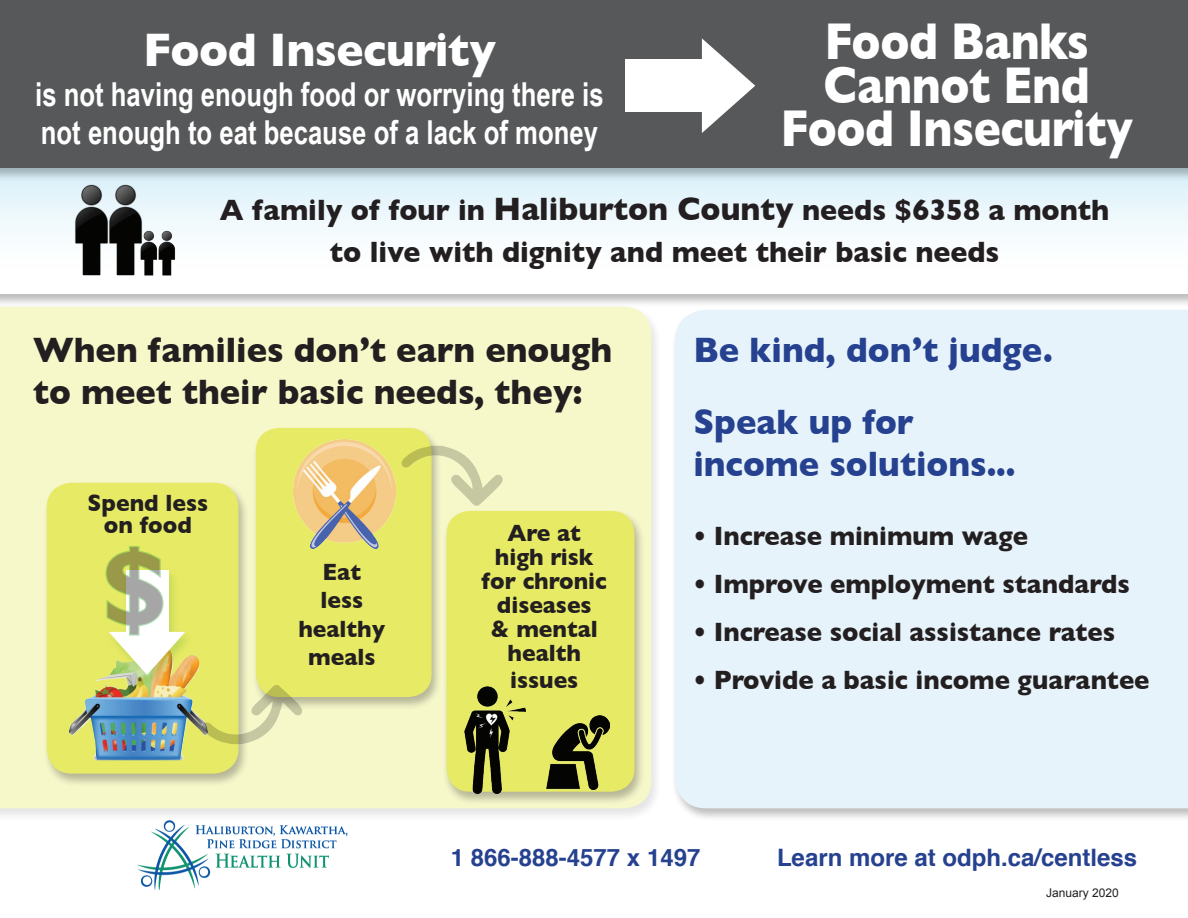
<style>
.page{position:relative;width:1188px;height:918px;background:#fff}
.page>*{position:absolute;margin:0;border:0;box-sizing:border-box;transform-origin:0 0}
.t1{font:700 108.75px "Gill Sans";color:#231f20}
.t2{font:700 52.8px/43.5px "Gill Sans";letter-spacing:-.01em;color:#fff;text-align:center;scale:.86 1}
.t3{font:700 48px "Gill Sans";letter-spacing:-.01em;color:#fff;scale:.95 1}
.t4{font:700 36px/42px "Gill Sans";color:#231f20;scale:.95 1}
.t5{font:700 36px/42px "Gill Sans";color:#25418f;scale:.95 1}
.t6{font:700 33px/37.5px "Arial Narrow";color:#fff;scale:.95 1}
.t7{font:700 30px/42px "Gill Sans";color:#231f20;text-align:center;scale:.95 1}
.t8{font:700 27px "Gill Sans";color:#231f20;scale:.95 1}
.t9{font:700 24px/24px "Gill Sans";color:#231f20;text-align:center;scale:.95 1}
.t10{font:700 24px "Helvetica";color:#25418f}
.t11{font:12px "Arial";color:#231f20}
.s1{font-size:33px}
</style>
<div class="page">
<div style="left:0;top:239px;width:1188px;height:69px;background:#231f20;opacity:.3"></div>
<div style="left:0;top:241px;width:1188px;height:53px;background:#fff"></div>
<svg style="left:0;top:182px;width:1188px;height:59px;fill:#ecf7fc"></svg>
<div style="left:0;top:0;width:1188px;height:182px;background:#231f20;opacity:.3"></div>
<div style="left:0;top:0;width:1188px;height:168px;background:#57585a"></div>
<img style="left:72px;top:175px;width:34px;height:101px">
<img style="left:106px;top:175px;width:44px;height:101px">
<img style="left:139px;top:226px;width:18px;height:50px">
<img style="left:157px;top:226px;width:22px;height:50px">
<div style="left:625px;top:59px;width:77px;height:53px;background:#fff"></div>
<svg style="left:702px;top:38px;width:53px;height:95px"></svg>
<div style="left:699px;top:60px;width:6px;height:52px;background:#fff"></div>
<img style="left:137px;top:822px;width:211px;height:66px">
<div style="left:0;top:305px;width:663px;height:517px;background:#231f20;opacity:.5"></div>
<div style="left:0;top:307px;width:651px;height:501px;background:#f6f8ca"></div>
<div style="left:42px;top:481px;width:208px;height:306px;background:#231f20;opacity:.5"></div>
<div style="left:47px;top:483px;width:191px;height:290px;background:#e7ea65;border-radius:24px"></div>
<div style="left:47px;top:483px;width:192px;height:291px;border:1px solid #dde223;border-radius:24px"></div>
<img style="left:69px;top:655px;width:133px;height:105px">
<div style="left:104px;top:630px;width:89px;height:58px;background:#89bf41;opacity:.39"></div>
<svg style="left:104px;top:546px;width:81px;height:129px"></svg>
<div style="left:251px;top:426px;width:192px;height:285px;background:#231f20;opacity:.5"></div>
<div style="left:257px;top:429px;width:174px;height:267px;background:#e7ea65;border-radius:23px"></div>
<div style="left:256px;top:428px;width:176px;height:269px;border:1px solid #dde223;border-radius:23px"></div>
<img style="left:202px;top:685px;width:100px;height:60px">
<div style="left:442px;top:509px;width:204px;height:296px;background:#231f20;opacity:.5"></div>
<div style="left:447px;top:512px;width:187px;height:279px;background:#e7ea65;border-radius:23px"></div>
<div style="left:447px;top:511px;width:187px;height:281px;border:1px solid #dde223;border-radius:23px"></div>
<img style="left:465px;top:686px;width:61px;height:108px">
<img style="left:546px;top:716px;width:63px;height:74px">
<div style="left:670px;top:308px;width:518px;height:514px;background:#231f20;opacity:.5"></div>
<div style="left:675px;top:310px;width:513px;height:498px;background:#e7f3fa"></div>
<img style="left:293px;top:440px;width:103px;height:108px">
<img style="left:402px;top:446px;width:101px;height:60px">
<h3 class="t3" style="left:143px;top:22px;width:372px">Food Insecurity</h3>
<p class="t6" style="left:35px;top:74px;width:600px">is not having enough food or worrying there is not enough to eat because of a lack of money</p>
<h2 class="t2" style="left:780px;top:19px;width:411px">Food Banks<br>Cannot End<br>Food Insecurity</h2>
<p class="t7" style="left:220px;top:188px;width:938px">A family of four in <span class="s1">Haliburton County</span> needs $6358 a month to live with dignity and meet their basic needs</p>
<h3 class="t4" style="left:33px;top:329px;width:611px">When families don’t earn enough to meet their basic needs, they:</h3>
<p class="t9" style="left:88px;top:492px;width:128px;line-height:21.8px">Spend less on food</p>
<h1 class="t1" style="left:101px;top:524px;width:69px">$</h1>
<p class="t9" style="left:298px;top:557px;width:93px;line-height:28.5px">Eat less healthy meals</p>
<p class="t9" style="left:482px;top:521px;width:133px">Are at high risk for chronic diseases<br>&amp; mental health</p>
<p class="t9" style="left:510px;top:668px;width:73px">issues</p>
<h3 class="t5" style="left:693px;top:329px;width:380px">Be kind, don’t judge.</h3>
<h3 class="t5" style="left:693px;top:401px;width:341px">Speak up for income solutions...</h3>
<p class="t8" style="left:693px;top:520px;width:354px">• Increase minimum wage</p>
<p class="t8" style="left:693px;top:568px;width:461px">• Improve employment standards</p>
<p class="t8" style="left:693px;top:616px;width:446px">• Increase social assistance rates</p>
<p class="t8" style="left:693px;top:664px;width:482px">• Provide a basic income guarantee</p>
<p class="t10" style="left:451px;top:838px;width:251px">1 866-888-4577 x 1497</p>
<p class="t10" style="left:777px;top:838px;width:362px">Learn more at odph.ca/centless</p>
<p class="t11" style="left:1046px;top:885px;width:74px">January 2020</p>
</div>
